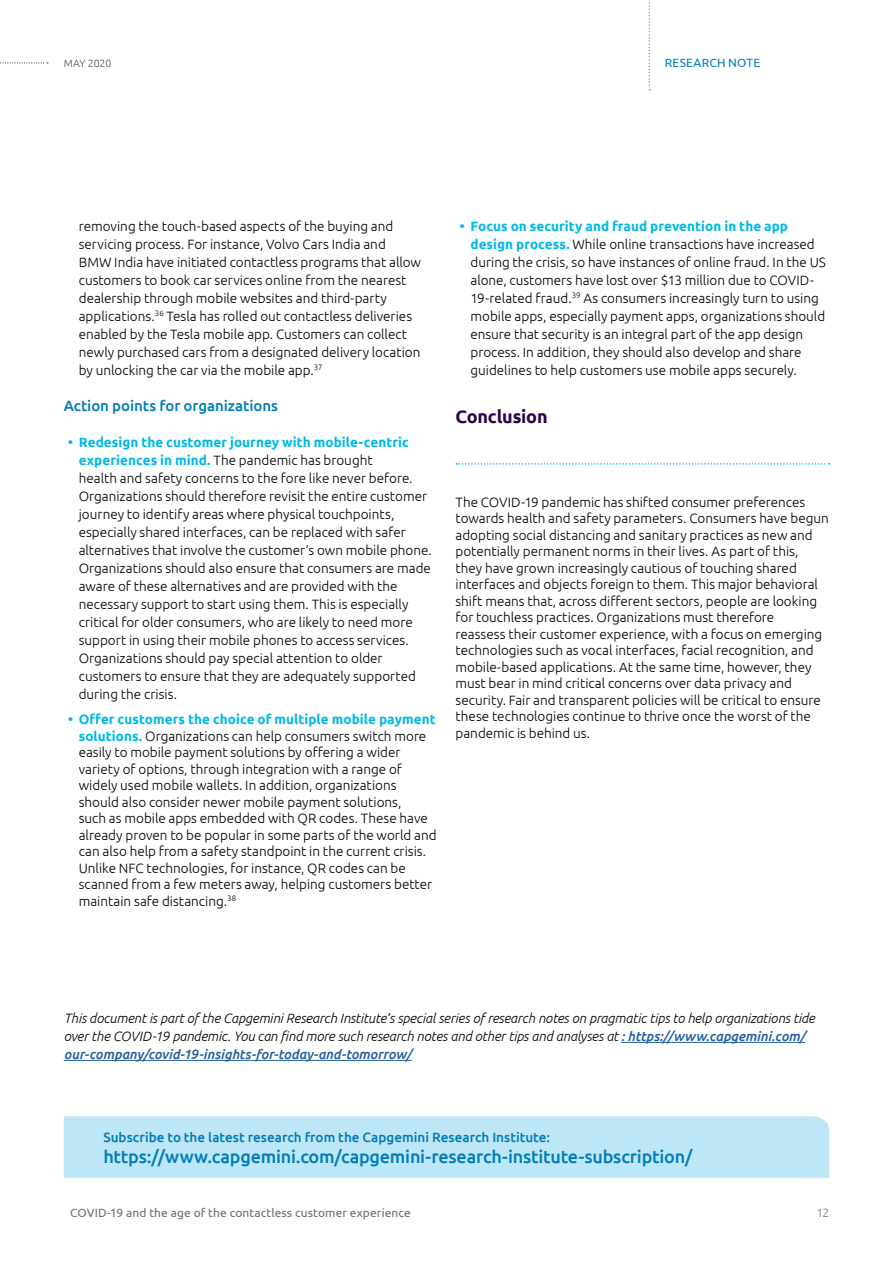
<style>
.page{position:relative;width:893px;height:1263px;background:#fff}
.page>*{position:absolute;margin:0;border:0;box-sizing:border-box;transform-origin:0 0}
.t1{font:500 18px "Ubuntu";letter-spacing:-.01em;color:#007db7}
.t2{font:700 18px "Ubuntu";letter-spacing:-.01em;color:#2c004b}
.t3{font:500 15px "Ubuntu";letter-spacing:-.005em;color:#007db7}
.t4{font:300 13.5px/18px "Ubuntu";color:#000}
.t5{font:italic 300 13.5px/18px "Ubuntu";letter-spacing:-.01em;color:#000}
.t6{font:500 13.5px "Ubuntu";color:#007db7}
.t7{font:12px "Ubuntu";letter-spacing:.01em;color:#6d6e71}
.t8{font:12px "Ubuntu";letter-spacing:.015em;color:#007db7}
.t9{font:300 12px "Ubuntu";color:#77787b}
.t10{font:300 10.5px "Ubuntu";letter-spacing:-.01em;color:#4d4d4f}
.s1{font-weight:700;color:#00b9e7}
.s2{font-weight:500;color:#215e9e}
</style>
<div class="page">
<div style="left:64px;top:1116px;width:765px;height:62px;background:#bde6f6"></div>
<hr style="left:621px;top:1042px;width:184px;height:1px;background:#215e9e">
<hr style="left:64px;top:1060px;width:347px;height:1px;background:#215e9e">
<svg style="left:456px;top:463px;width:373px;height:2px"></svg>
<svg style="left:649px;top:0;width:1px;height:91px"></svg>
<svg style="left:0;top:62px;width:48px;height:2px"></svg>
<p class="t10" style="left:64px;top:56px;width:49px">MAY 2020</p>
<p class="t8" style="left:665px;top:55px;width:97px">RESEARCH NOTE</p>
<p class="t4" style="left:79px;top:216px;width:344px">removing the touch-based aspects of the buying and servicing process. For instance, Volvo Cars India and BMW India have initiated contactless programs that allow customers to book car services online from the nearest dealership through mobile websites and third-party applications.<sup>36</sup> Tesla has rolled out contactless deliveries enabled by the Tesla mobile app. Customers can collect newly purchased cars from a designated delivery location by unlocking the car via the mobile app.<sup>37</sup></p>
<p class="t3" style="left:64px;top:396px;width:216px">Action points for organizations</p>
<p class="t4" style="left:79px;top:432px;width:354px;text-indent:-11px"><span class="s1">• Redesign the customer journey with mobile-centric experiences in mind.</span> The pandemic has brought<br>health and safety concerns to the fore like never before.<br>Organizations should therefore revisit the entire customer journey to identify areas where physical touchpoints, especially shared interfaces, can be replaced with safer alternatives that involve the customer’s own mobile phone.<br>Organizations should also ensure that consumers are made aware of these alternatives and are provided with the necessary support to start using them. This is especially critical for older consumers, who are likely to need more support in using their mobile phones to access services.<br>Organizations should pay special attention to older customers to ensure that they are adequately supported during the crisis.</p>
<p class="t4" style="left:79px;top:711px;width:359px;line-height:16.5px;text-indent:-11px"><span class="s1">• Offer customers the choice of multiple mobile payment solutions.</span> Organizations can help consumers switch more easily to mobile payment solutions by offering a wider variety of options, through integration with a range of widely used mobile wallets. In addition, organizations should also consider newer mobile payment solutions,<br>such as mobile apps embedded with QR codes. These have already proven to be popular in some parts of the world and can also help from a safety standpoint in the current crisis.<br>Unlike NFC technologies, for instance, QR codes can be scanned from a few meters away, helping customers better maintain safe distancing.<sup>38</sup></p>
<p class="t4" style="left:470px;top:216px;width:357px;text-indent:-11px"><span class="s1">• Focus on security and fraud prevention in the app design process.</span> While online transactions have increased during the crisis, so have instances of online fraud. In the US alone, customers have lost over $13 million due to COVID-19-related fraud.<sup>39</sup> As consumers increasingly turn to using mobile apps, especially payment apps, organizations should ensure that security is an integral part of the app design process. In addition, they should also develop and share guidelines to help customers use mobile apps securely.</p>
<h1 class="t2" style="left:455px;top:406px;width:94px">Conclusion</h1>
<p class="t4" style="left:455px;top:493px;width:375px;line-height:16.5px">The COVID-19 pandemic has shifted consumer preferences towards health and safety parameters. Consumers have begun adopting social distancing and sanitary practices as new and potentially permanent norms in their lives. As part of this,<br>they have grown increasingly cautious of touching shared interfaces and objects foreign to them. This major behavioral shift means that, across different sectors, people are looking for touchless practices. Organizations must therefore<br>reassess their customer experience, with a focus on emerging technologies such as vocal interfaces, facial recognition, and mobile-based applications. At the same time, however, they must bear in mind critical concerns over data privacy and security. Fair and transparent policies will be critical to ensure these technologies continue to thrive once the worst of the pandemic is behind us.</p>
<p class="t5" style="left:64px;top:1008px;width:752px">This document is part of the Capgemini Research Institute’s special series of research notes on pragmatic tips to help organizations tide over the COVID-19 pandemic. You can find more such research notes and other tips and analyses at <span class="s2">: https://www.capgemini.com/ our-company/covid-19-insights-for-today-and-tomorrow/</span></p>
<p class="t6" style="left:103px;top:1128px;width:448px">Subscribe to the latest research from the Capgemini Research Institute:</p>
<h1 class="t1" style="left:103px;top:1145px;width:591px">https://www.capgemini.com/capgemini-research-institute-subscription/</h1>
<p class="t7" style="left:70px;top:1205px;width:342px">COVID-19 and the age of the contactless customer experience</p>
<p class="t9" style="left:816px;top:1205px;width:14px">12</p>
</div>
